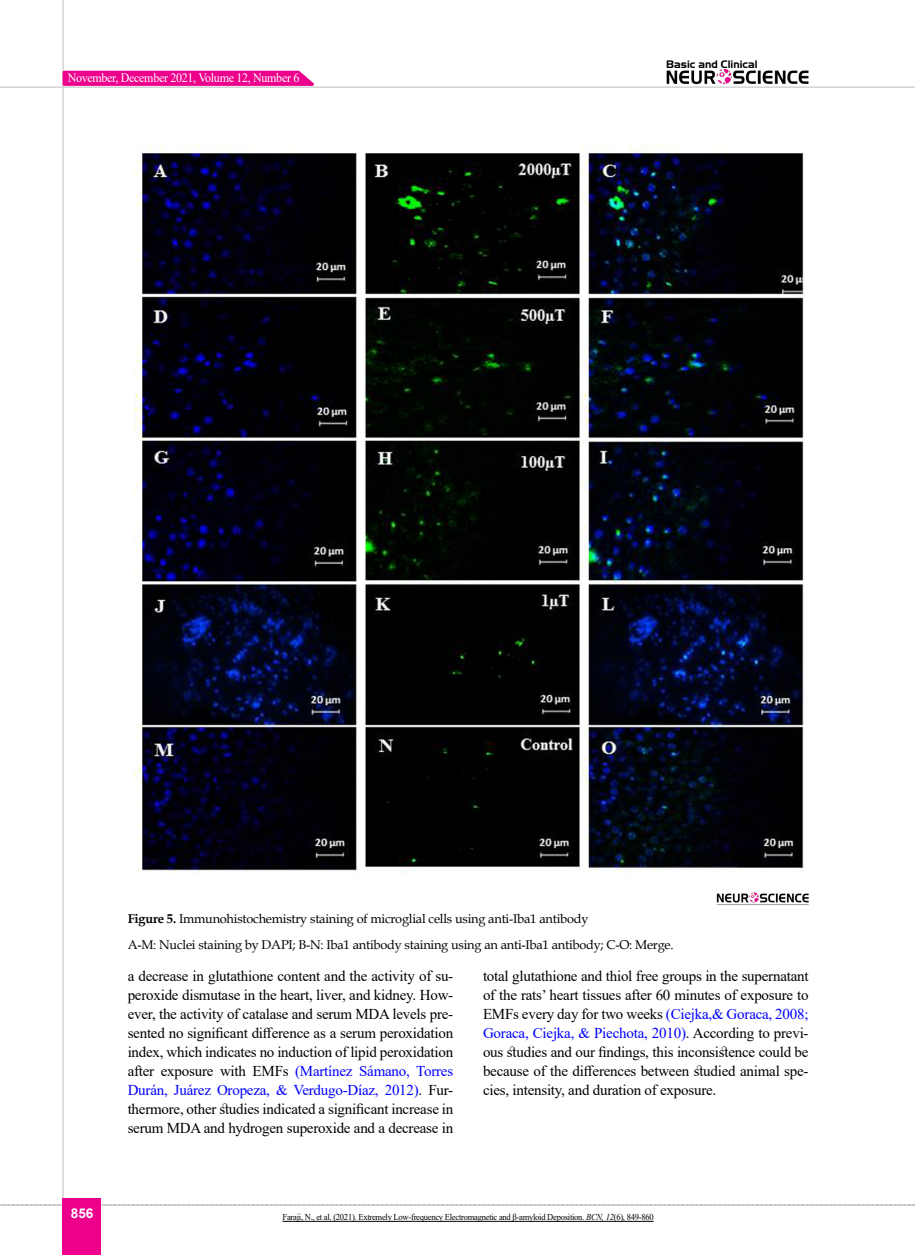
<style>
.page{position:relative;width:915px;height:1255px;background:#fff}
.page>*{position:absolute;margin:0;border:0;box-sizing:border-box;transform-origin:0 0}
.t1{font:15px/19px "Times New Roman";letter-spacing:-.015em;color:#000;text-align:justify}
.t2{font:700 13.5px "Arial";color:#fff}
.t3{font:12.75px/26.2px "Book Antiqua";letter-spacing:-.015em;color:#000}
.t4{font:12.75px "Times New Roman";letter-spacing:-.025em;color:#fff;scale:.94 1}
.t5{font:10.5px "Aero Regular SWFTE";color:#000}
.t6{font:9px "Times New Roman";letter-spacing:-.03em;color:#000;scale:.95 1}
.s1{font-weight:700}
.s2{color:#00f}
.s3{font-style:italic}
</style>
<div class="page">
<svg style="left:0;top:1204px;width:915px;height:1px"></svg>
<hr style="left:62px;top:0;width:2px;height:1254px;background:#c2c4c6">
<img style="left:666px;top:69px;width:142px;height:16px">
<div style="left:63px;top:1198px;width:38px;height:56px;background:#ec008c"></div>
<svg style="left:61px;top:69px;width:259px;height:18px;background:#ee32a1"></svg>
<hr style="left:0;top:87px;width:914px;height:1px;background:#c2c4c6">
<img style="left:716px;top:892px;width:92px;height:13px">
<img style="left:134px;top:146px;width:670px;height:727px">
<hr style="left:282px;top:1220px;width:371px;height:1px;background:#000">
<p class="t4" style="left:68px;top:69px;width:248px">November, December 2021, Volume 12, Number 6</p>
<p class="t5" style="left:666px;top:58px;width:93px">Basic and Clinical</p>
<p class="t3" style="left:128px;top:905px;width:547px"><span class="s1">Figure 5.</span> Immunohistochemistry staining of microglial cells using anti-Iba1 antibody<br>A-M: Nuclei staining by DAPI; B-N: Iba1 antibody staining using an anti-Iba1 antibody; C-O: Merge.</p>
<p class="t2" style="left:71px;top:1203px;width:24px">856</p>
<p class="t1" style="left:128px;top:965px;width:327px">a decrease in glutathione content and the activity of su&shy;peroxide dismutase in the heart, liver, and kidney. How&shy;ever, the activity of catalase and serum MDA levels pre&shy;sented no significant difference as a serum peroxidation index, which indicates no induction of lipid peroxidation after exposure with EMFs <span class="s2">(Martínez Sámano, Torres Durán, Juárez Oropeza, &amp; Verdugo-Díaz, 2012)</span>. Fur&shy;thermore, other studies indicated a significant increase in serum MDA and hydrogen superoxide and a decrease in</p>
<p class="t1" style="left:483px;top:965px;width:327px">total glutathione and thiol free groups in the supernatant of the rats’ heart tissues after 60 minutes of exposure to EMFs every day for two weeks <span class="s2">(Ciejka,&amp; Goraca, 2008; Goraca, Ciejka, &amp; Piechota, 2010)</span>. According to previ&shy;ous studies and our findings, this inconsistence could be because of the differences between studied animal spe&shy;cies, intensity, and duration of exposure.</p>
<p class="t6" style="left:282px;top:1210px;width:392px">Faraji, N., et al. (2021). Extremely Low-frequency Electromagnetic and β-amyloid Deposition. <span class="s3">BCN, 12</span>(6), 849-860</p>
</div>
